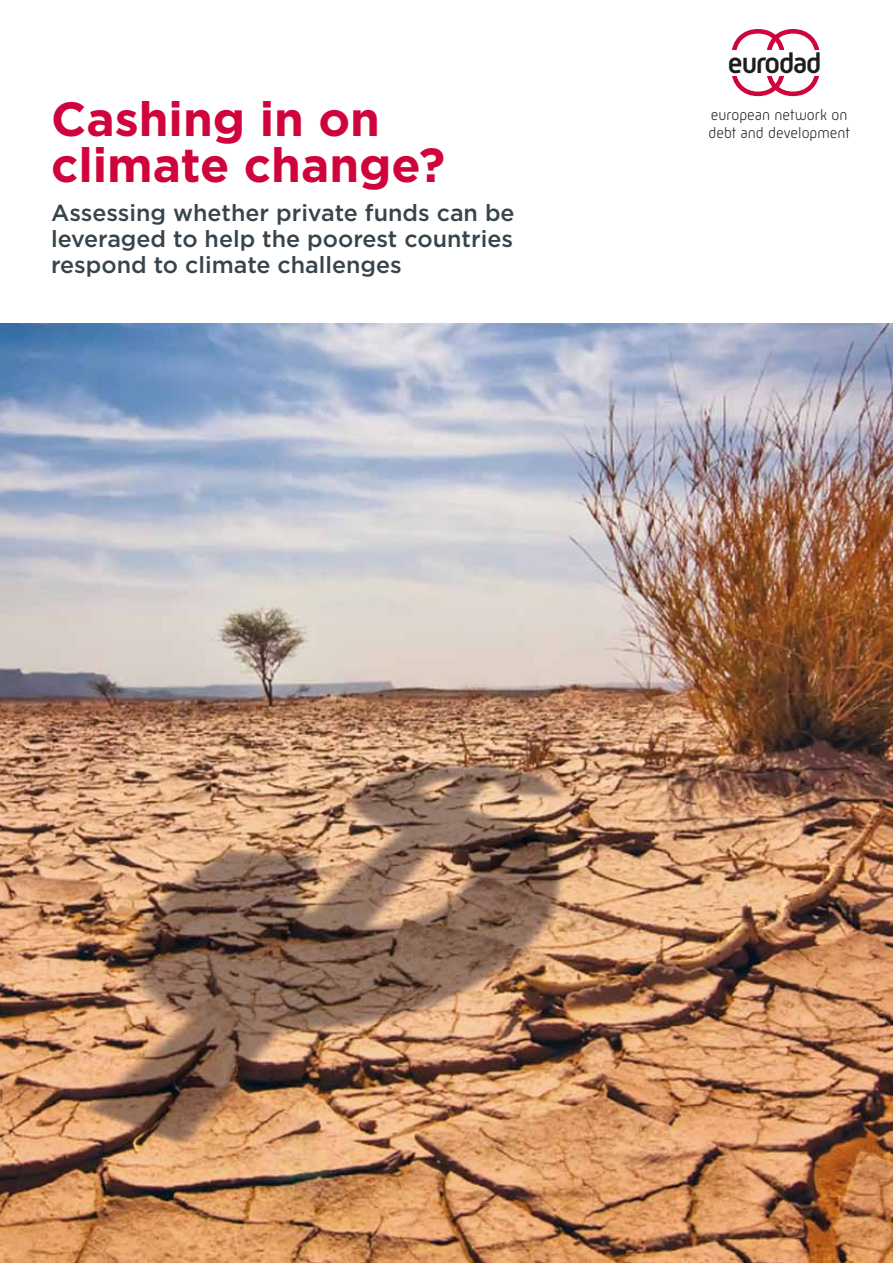
<style>
.page{position:relative;width:893px;height:1263px;background:#fff}
.page>*{position:absolute;margin:0;border:0;box-sizing:border-box;transform-origin:0 0}
.t1{font:700 47.85px/46.5px "Gotham HTF";color:#d0043c}
.t2{font:700 29.1px "Mic 32";letter-spacing:-.04em;color:#1d1d1b}
.t3{font:500 23.25px/25.5px "Gotham HTF";color:#37444c;text-align:justify}
.t4{font:300 15.45px/18px "Mic 32";color:#1d1d1b}
</style>
<div class="page">
<img style="left:0;top:324px;width:893px;height:939px">
<svg style="left:732px;top:29px;width:88px;height:68px"></svg>
<div style="left:718px;top:50px;width:120px;height:26px;background:#fff"></div>
<h1 class="t1" style="left:51px;top:94px;width:396px">Cashing in on climate change?</h1>
<p class="t3" style="left:51px;top:200px;width:465px">Assessing whether private funds can be leveraged to help the poorest countries respond to climate challenges</p>
<p class="t2" style="left:728px;top:45px;width:95px">eurodad</p>
<p class="t4" style="left:708px;top:106px;width:143px">european network on debt and development</p>
</div>
